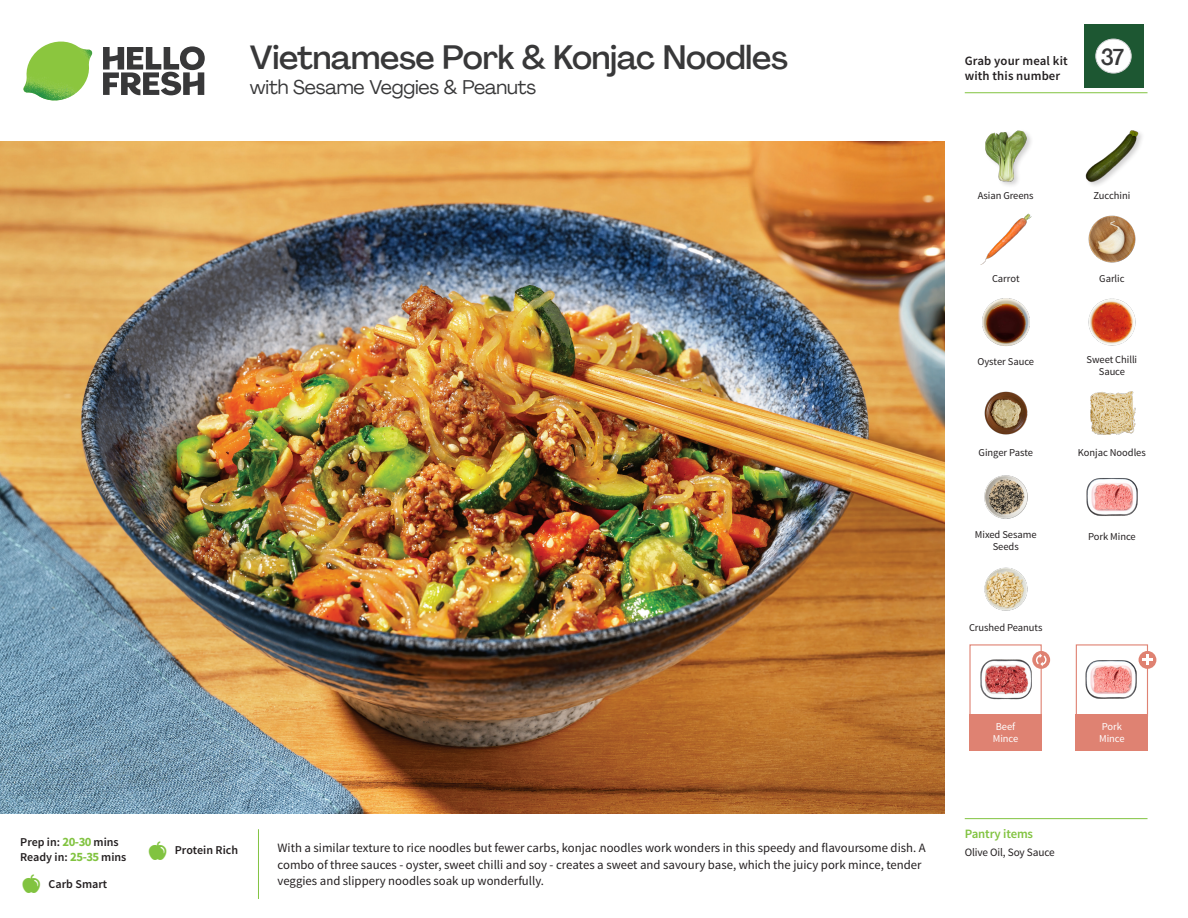
<style>
.page{position:relative;width:1188px;height:918px;background:#fff}
.page>*{position:absolute;margin:0;border:0;box-sizing:border-box;transform-origin:0 0}
._15_Titel_UK{font:500 33px "Agrandir";letter-spacing:-.01em;color:#383839}
._002_Label_Nr{font:500 22.8px "Agrandir";color:#383839;scale:.94 1}
._15_Titel_UK-2{font:19.5px "Agrandir";letter-spacing:-.01em;color:#383839}
.Step_6_Text_AU{font:12.75px/16.5px "Source Sans Pro";color:#231f20}
.t1{font:600 12.75px/15px "Source Sans Pro";letter-spacing:.01em;color:#231f20}
._04_Headers_Front{font:600 12.75px "Source Sans Pro";letter-spacing:-.01em;color:#81c340}
._04_Intro{font:600 12px "Source Sans Pro";color:#231f20}
._05_Pantry{font:11.25px "Source Sans Pro";letter-spacing:-.01em;color:#231f20}
._18_FRONT_ingredients{font:10.5px/12px "Source Sans Pro";letter-spacing:-.005em;color:#231f20;text-align:center}
._18_FRONT_ingredients-2{font:10.5px/12px "Source Sans Pro";letter-spacing:-.005em;color:#fff}
.s1{font-weight:700;font-size:12.75px;color:#81c340}
</style>
<div class="page">
<svg style="left:103px;top:46px;width:102px;height:49px"></svg>
<img style="left:23px;top:42px;width:69px;height:59px">
<img style="left:0;top:142px;width:945px;height:672px">
<div style="left:1076px;top:644px;width:72px;height:73px;border:1px solid #df8272"></div>
<div style="left:1076px;top:714px;width:72px;height:37px;background:#df8272"></div>
<div style="left:969px;top:714px;width:73px;height:37px;background:#df8272"></div>
<img style="left:1086px;top:660px;width:51px;height:39px">
<div style="left:969px;top:644px;width:73px;height:73px;border:1px solid #df8272"></div>
<img style="left:980px;top:659px;width:51px;height:41px">
<div style="left:1139px;top:651px;width:17px;height:18px;background:#df8272;border-radius:50%"></div>
<svg style="left:1142px;top:655px;width:11px;height:10px"></svg>
<svg style="left:1032px;top:651px;width:18px;height:18px"></svg>
<svg style="left:1036px;top:653px;width:11px;height:13px"></svg>
<img style="left:1088px;top:298px;width:48px;height:48px">
<img style="left:1090px;top:391px;width:46px;height:44px">
<img style="left:984px;top:391px;width:44px;height:44px">
<img style="left:984px;top:475px;width:44px;height:44px">
<img style="left:984px;top:567px;width:44px;height:44px">
<img style="left:982px;top:298px;width:48px;height:48px">
<img style="left:980px;top:213px;width:52px;height:52px">
<img style="left:1088px;top:215px;width:48px;height:48px">
<img style="left:985px;top:130px;width:46px;height:55px">
<img style="left:1085px;top:130px;width:55px;height:53px">
<img style="left:1086px;top:478px;width:51px;height:38px">
<hr style="left:965px;top:818px;width:183px;height:1px;background:#81c340">
<hr style="left:965px;top:92px;width:183px;height:1px;background:#81c340">
<div style="left:1084px;top:24px;width:59px;height:64px;background:#1d5732"></div>
<div style="left:1096px;top:39px;width:35px;height:34px;background:#fff;border-radius:50%"></div>
<div style="left:1096px;top:39px;width:35px;height:34px;border:1px solid #d1d2d4;border-radius:50%"></div>
<p class="_04_Intro" style="left:20px;top:835px;width:100px">Prep in: <span class="s1">20-30</span> mins</p>
<p class="_04_Intro" style="left:20px;top:850px;width:108px">Ready in: <span class="s1">25-35</span> mins</p>
<p class="_04_Intro" style="left:49px;top:876px;width:60px">Carb Smart</p>
<p class="_15_Titel_UK" style="left:250px;top:37px;width:540px">Vietnamese Pork &amp; Konjac Noodles</p>
<p class="_15_Titel_UK-2" style="left:250px;top:75px;width:288px">with Sesame Veggies &amp; Peanuts</p>
<p class="_04_Intro" style="left:175px;top:843px;width:65px">Protein Rich</p>
<p class="Step_6_Text_AU" style="left:278px;top:840px;width:650px">With a similar texture to rice noodles but fewer carbs, konjac noodles work wonders in this speedy and flavoursome dish. A combo of three sauces - oyster, sweet chilli and soy - creates a sweet and savoury base, which the juicy pork mince, tender veggies and slippery noodles soak up wonderfully.</p>
<p class="t1" style="left:965px;top:53px;width:104px">Grab your meal kit with this number</p>
<p class="_002_Label_Nr" style="left:1101px;top:43px;width:26px">37</p>
<p class="_18_FRONT_ingredients" style="left:978px;top:189px;width:57px">Asian Greens</p>
<p class="_18_FRONT_ingredients" style="left:1094px;top:189px;width:38px">Zucchini</p>
<p class="_18_FRONT_ingredients" style="left:992px;top:272px;width:29px">Carrot</p>
<p class="_18_FRONT_ingredients" style="left:1099px;top:272px;width:27px">Garlic</p>
<p class="_18_FRONT_ingredients" style="left:978px;top:356px;width:58px">Oyster Sauce</p>
<p class="_18_FRONT_ingredients" style="left:1087px;top:353px;width:52px">Sweet Chilli<br>Sauce</p>
<p class="_18_FRONT_ingredients" style="left:979px;top:446px;width:56px">Ginger Paste</p>
<p class="_18_FRONT_ingredients" style="left:1078px;top:446px;width:69px">Konjac Noodles</p>
<p class="_18_FRONT_ingredients" style="left:975px;top:528px;width:63px">Mixed Sesame</p>
<p class="_18_FRONT_ingredients" style="left:1088px;top:530px;width:49px">Pork Mince</p>
<p class="_18_FRONT_ingredients" style="left:993px;top:540px;width:28px">Seeds</p>
<p class="_18_FRONT_ingredients" style="left:969px;top:622px;width:75px">Crushed Peanuts</p>
<p class="_18_FRONT_ingredients-2" style="left:993px;top:721px;width:27px">Beef<br>Mince</p>
<p class="_04_Headers_Front" style="left:965px;top:826px;width:70px">Pantry items</p>
<p class="_05_Pantry" style="left:965px;top:845px;width:92px">Olive Oil, Soy Sauce</p>
<p class="_18_FRONT_ingredients-2" style="left:1099px;top:721px;width:27px">Pork<br>Mince</p>
</div>
